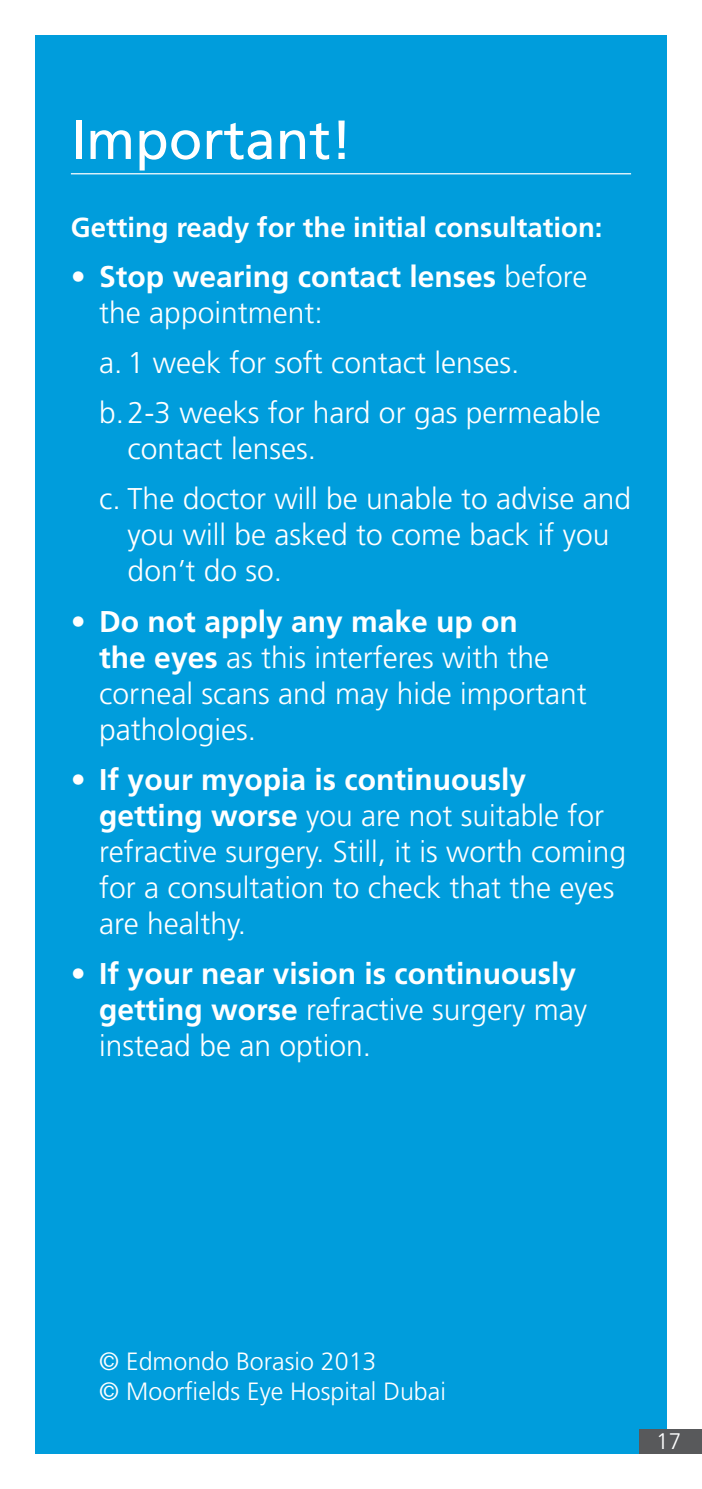
<style>
.page{position:relative;width:702px;height:1489px;background:#fff}
.page>*{position:absolute;margin:0;border:0;box-sizing:border-box;transform-origin:0 0}
.t1{font:55px "Frutiger LT Std";color:#fff}
.t2{font:300 30px/36px "Frutiger LT Std";color:#fff}
.t3{font:700 30px/36px "Frutiger LT Std";color:#fff}
.t4{font:700 27.5px "Frutiger LT Std";color:#fff}
.t5{font:300 25px/30.2px "Frutiger LT Std";color:#fff}
.t6{font:300 22.5px "Frutiger LT Std";color:#fff}
.s1{font-weight:300}
.s2{font-weight:700}
</style>
<div class="page">
<div style="left:35px;top:35px;width:631px;height:1418px;background:#009ddc"></div>
<hr style="left:71px;top:173px;width:560px;height:1px;background:#fff">
<div style="left:639px;top:1429px;width:63px;height:24px;background:#58595b"></div>
<h1 class="t1" style="left:71px;top:107px;width:283px">Important!</h1>
<p class="t4" style="left:71px;top:211px;width:533px">Getting ready for the initial consultation:</p>
<p class="t3" style="left:99px;top:258px;width:489px;text-indent:-28px">• Stop wearing contact lenses <span class="s1">before the appointment:</span></p>
<p class="t2" style="left:99px;top:338px;width:503px;line-height:50.2px">1.a week for soft contact lenses.<br>b.2-3 weeks for hard or gas permeable</p>
<p class="t2" style="left:99px;top:424px;width:533px;line-height:50.2px;text-indent:28px">contact lenses.<br>.c The doctor will be unable to advise and</p>
<p class="t2" style="left:128px;top:517px;width:483px">you will be asked to come back if you don t’ do so.</p>
<p class="t2" style="left:99px;top:603px;width:489px;text-indent:-28px"><span class="s2">• Do not apply any make up on<br>the eyes</span> as this interferes with the corneal scans and may hide important pathologies.</p>
<p class="t2" style="left:99px;top:761px;width:528px;text-indent:-28px"><span class="s2">• If your myopia is continuously getting worse</span> you are not suitable for refractive surgery. Still isit, worth coming for a consultation to check that the eyes are healthy.</p>
<p class="t3" style="left:99px;top:955px;width:489px;text-indent:-28px">• If your near vision is continuously getting worse <span class="s1">refractive surgery may instead be an option.</span></p>
<p class="t5" style="left:99px;top:1346px;width:348px">© Edmondo Borasio 2013<br>© Moorfields Eye Hospital Dubai</p>
<p class="t6" style="left:656px;top:1428px;width:27px">17</p>
</div>
